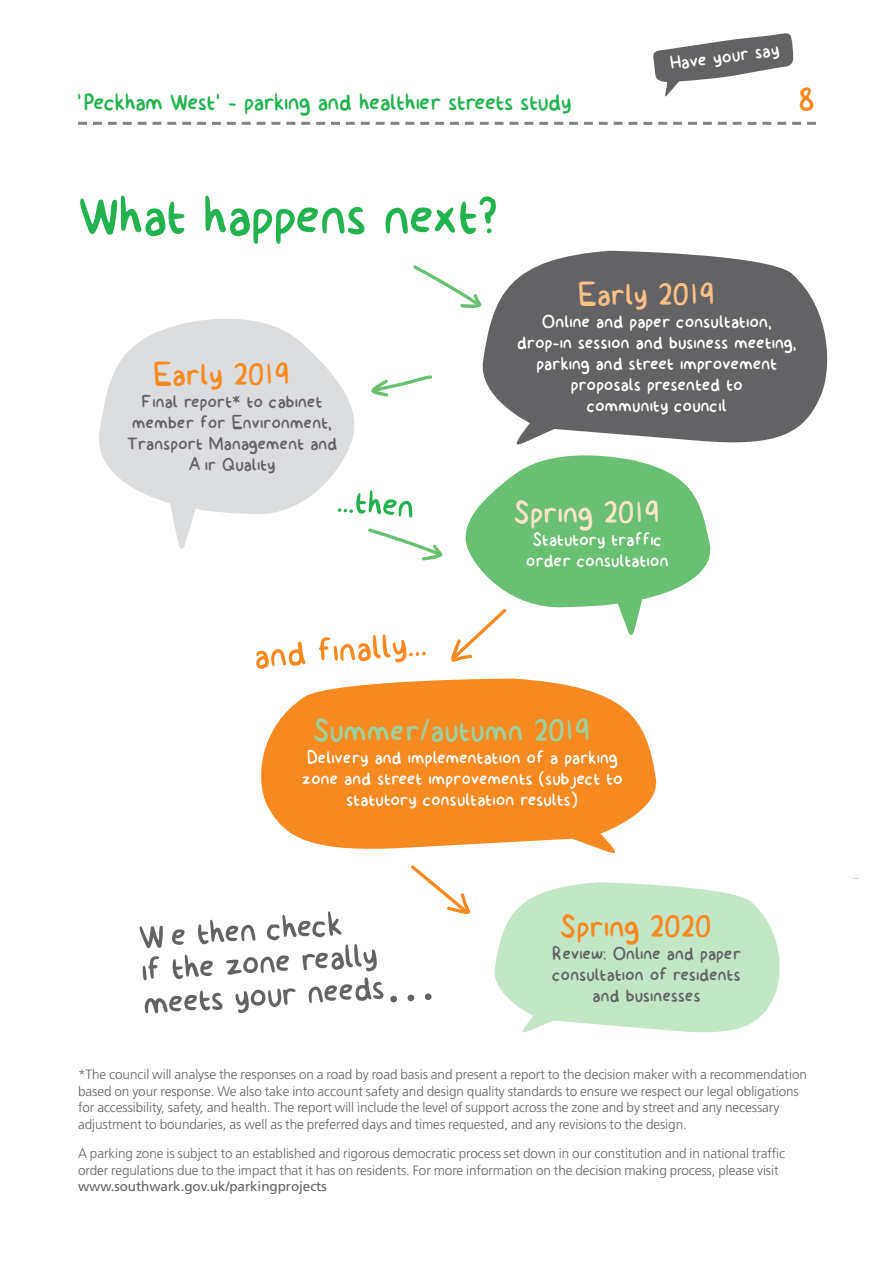
<style>
.page{position:relative;width:893px;height:1263px;background:#fff}
.page>*{position:absolute;margin:0;border:0;box-sizing:border-box;transform-origin:0 0}
.t1{font:83.25px "billy";letter-spacing:-.015em;color:#22b24e}
.t2{font:55.5px "billy";color:#f6891f}
.t3{font:53.55px "billy";color:#f6891f}
.t4{font:52.05px "billy";color:#636366}
.t5{font:52.05px "billy";color:#22b24e}
.t6{font:47.55px "billy";letter-spacing:-.005em;color:#f6891f}
.t7{font:47.55px "billy";letter-spacing:-.005em;color:#9cd19e}
.t8{font:47.55px "billy";letter-spacing:-.005em;color:#fee3c9}
.t9{font:47.55px "billy";letter-spacing:-.005em;color:#fcc087}
.t10{font:36px "billy";letter-spacing:-.015em;color:#22b24e}
.t11{font:28.95px "billy";color:#fff}
.t12{font:27.9px/21px "billy";letter-spacing:-.005em;color:#fff;text-align:center}
.t13{font:27.9px/21px "billy";letter-spacing:-.005em;color:#636366;text-align:center}
.t14{font:300 13.5px/16.5px "Frutiger";letter-spacing:-.005em;color:#636366}
.t15{font:13.5px "Frutiger";letter-spacing:-.005em;color:#636366}
.s1{font-family:"Ravensbourne Sans"}
</style>
<div class="page">
<svg style="left:653px;top:33px;width:140px;height:64px"></svg>
<svg style="left:78px;top:122px;width:738px;height:3px"></svg>
<svg style="left:465px;top:455px;width:246px;height:180px;fill:#69c071"></svg>
<svg style="left:494px;top:882px;width:286px;height:151px;fill:#c3e6c6"></svg>
<svg style="left:261px;top:679px;width:396px;height:174px;fill:#f6891f"></svg>
<svg style="left:99px;top:319px;width:256px;height:230px;fill:#dcdddf"></svg>
<svg style="left:482px;top:251px;width:346px;height:194px;background:#7b7b7d"></svg>
<svg style="left:413px;top:251px;width:77px;height:80px"></svg>
<svg style="left:371px;top:375px;width:62px;height:22px"></svg>
<svg style="left:349px;top:360px;width:6px;height:2px"></svg>
<svg style="left:368px;top:528px;width:75px;height:33px"></svg>
<svg style="left:430px;top:587px;width:97px;height:93px"></svg>
<svg style="left:389px;top:844px;width:97px;height:70px"></svg>
<h3 class="t11" style="left:668px;top:45px;width:112px;rotate:-7deg">Have your say</h3>
<h3 class="t10" style="left:70px;top:79px;width:504px">’Peckham West’- parking and healthier streets study</h3>
<h2 class="t2" style="left:799px;top:65px;width:19px">8</h2>
<h1 class="t1" style="left:78px;top:163px;width:422px">What happens next?</h1>
<h3 class="t6" style="left:153px;top:345px;width:138px">Early 2019</h3>
<h3 class="t13" style="left:127px;top:390px;width:212px">Final report* to cabinet member for Environment,<br>Transport Management and<br>A ir Quality</h3>
<h3 class="t5" style="left:352px;top:468px;width:67px;rotate:5deg">.then</h3>
<h3 class="t9" style="left:578px;top:265px;width:138px">Early 2019</h3>
<h3 class="t12" style="left:517px;top:310px;width:281px">Online and paper consultation, drop-in session and business meeting, parking and street improvement proposals presented to<br>community council</h3>
<h3 class="t8" style="left:514px;top:483px;width:147px">Spring 2019</h3>
<h3 class="t12" style="left:526px;top:528px;width:144px;text-align:left">Statutory traffic order consultation</h3>
<h3 class="t3" style="left:252px;top:622px;width:175px;rotate:-4deg">and finally...</h3>
<h3 class="t7" style="left:314px;top:701px;width:278px">Summer/autumn 2019</h3>
<h3 class="t12" style="left:302px;top:746px;width:323px">Delivery and implementation of a parking zone and street improvements (subject to statutory consultation results)</h3>
<h3 class="t4" style="left:137px;top:905px;width:206px;rotate:-4deg">We then check</h3>
<h3 class="t4" style="left:139px;top:938px;width:239px;rotate:-4deg">if the zone really</h3>
<h3 class="t4" style="left:141px;top:971px;width:295px;rotate:-4deg">meets your needs<span class="s1">…</span></h3>
<h3 class="t6" style="left:561px;top:897px;width:153px">Spring 2020</h3>
<h3 class="t13" style="left:552px;top:942px;width:191px">Review: Online and paper consultation of residents and businesses</h3>
<p class="t14" style="left:78px;top:1067px;width:730px">*The council will analyse the responses on a road by road basis and present a report to the decision maker with a recommendation based on your response. We also take into account safety and design quality standards to ensure we respect our legal obligations for accessibility, safety, and health. The report will include the level of support across the zone and by street and any necessary adjustment to boundaries, as well as the preferred days and times requested, and any revisions to the design.</p>
<p class="t14" style="left:78px;top:1146px;width:708px">A parking zone is subject to an established and rigorous democratic process set down in our constitution and in national traffic order regulations due to the impact that it has on residents. For more information on the decision making process, please visit</p>
<p class="t15" style="left:78px;top:1181px;width:250px">www.southwark.gov.uk/parkingprojects</p>
</div>
